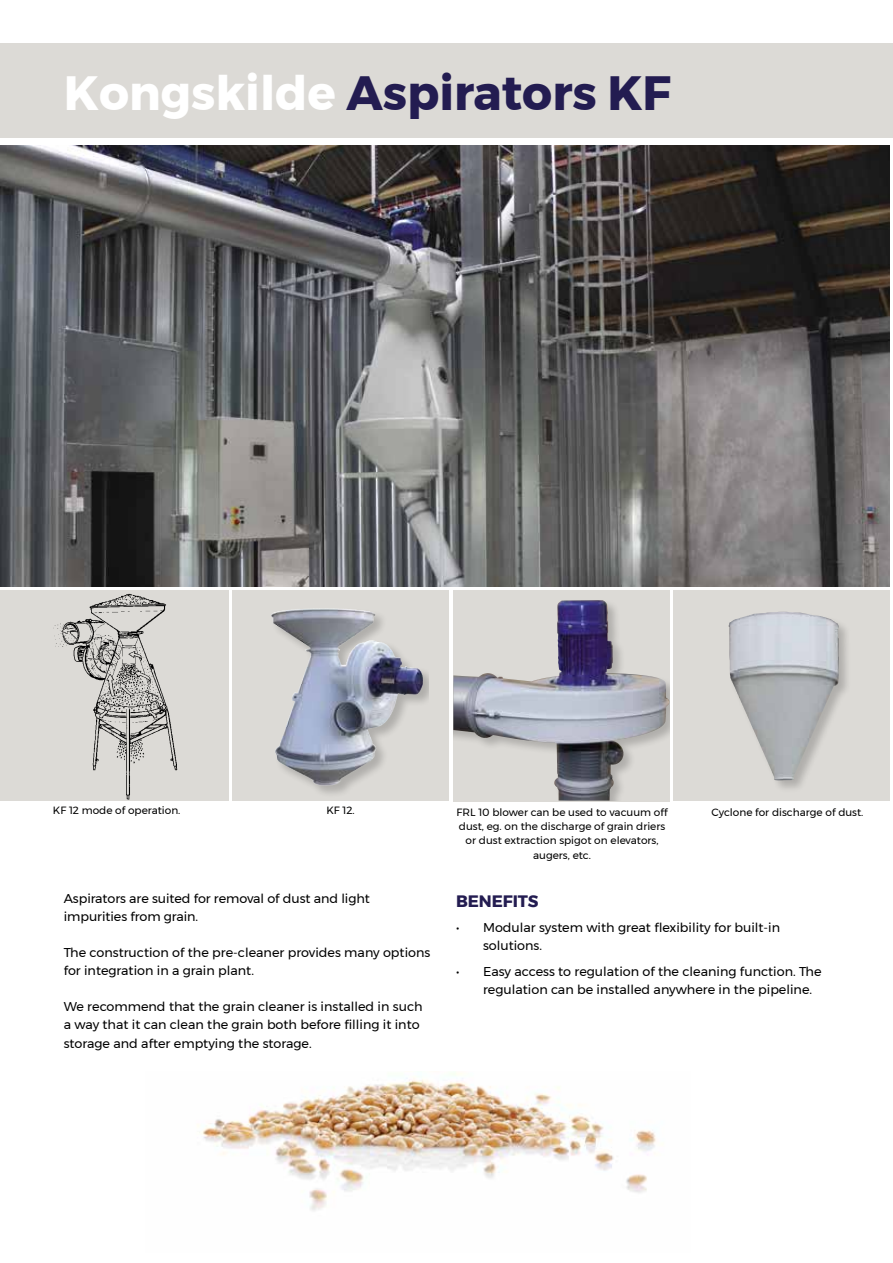
<style>
.page{position:relative;width:893px;height:1263px;background:#fff}
.page>*{position:absolute;margin:0;border:0;box-sizing:border-box;transform-origin:0 0}
.t1{font:700 48px "Montserrat";color:#231c51}
.t2{font:700 16.5px "Montserrat";letter-spacing:-.005em;color:#231c51}
.t3{font:12.75px/18px "Montserrat";color:#000}
.t4{font:10.5px/14.2px "Montserrat";color:#000;text-align:center}
.s1{color:#fff}
</style>
<div class="page">
<img style="left:197px;top:1072px;width:459px;height:139px">
<img style="left:0;top:146px;width:889px;height:441px">
<div style="left:0;top:590px;width:228px;height:210px;background:#dcdad6"></div>
<img style="left:49px;top:593px;width:139px;height:208px">
<div style="left:453px;top:590px;width:216px;height:210px;background:#dcdad6"></div>
<img style="left:453px;top:600px;width:216px;height:200px">
<div style="left:673px;top:590px;width:216px;height:210px;background:#dcdad6"></div>
<div style="left:728px;top:611px;width:124px;height:183px;background:#000;opacity:.2"></div>
<img style="left:729px;top:612px;width:65px;height:169px">
<div style="left:233px;top:590px;width:216px;height:210px;background:#dcdad6"></div>
<div style="left:270px;top:607px;width:158px;height:191px;background:#000;opacity:.2"></div>
<img style="left:271px;top:608px;width:63px;height:6px">
<div style="left:0;top:43px;width:893px;height:94px;background:#dcdad6"></div>
<h1 class="t1" style="left:64px;top:55px;width:609px"><span class="s1">Kongskilde</span> Aspirators KF</h1>
<p class="t4" style="left:53px;top:803px;width:129px">KF 12 mode of operation.</p>
<p class="t4" style="left:326px;top:803px;width:30px">KF 12.</p>
<p class="t3" style="left:64px;top:890px;width:308px">Aspirators are suited for removal of dust and light impurities from grain.</p>
<p class="t3" style="left:64px;top:944px;width:368px">The construction of the pre-cleaner provides many options for integration in a grain plant.</p>
<p class="t3" style="left:64px;top:998px;width:360px">We recommend that the grain cleaner is installed in such a way that it can clean the grain both before filling it into storage and after emptying the storage.</p>
<p class="t4" style="left:457px;top:805px;width:213px">FRL 10 blower can be used to vacuum off dust, eg. on the discharge of grain driers or dust extraction spigot on elevators, augers, etc.</p>
<p class="t4" style="left:711px;top:805px;width:153px">Cyclone for discharge of dust.</p>
<p class="t2" style="left:456px;top:888px;width:84px">BENEFITS</p>
<p class="t3" style="left:483px;top:918px;width:299px;text-indent:-27px">• Modular system with great flexibility for built-in solutions.</p>
<p class="t3" style="left:483px;top:963px;width:340px;text-indent:-27px">• Easy access to regulation of the cleaning function. The regulation can be installed anywhere in the pipeline.</p>
</div>
